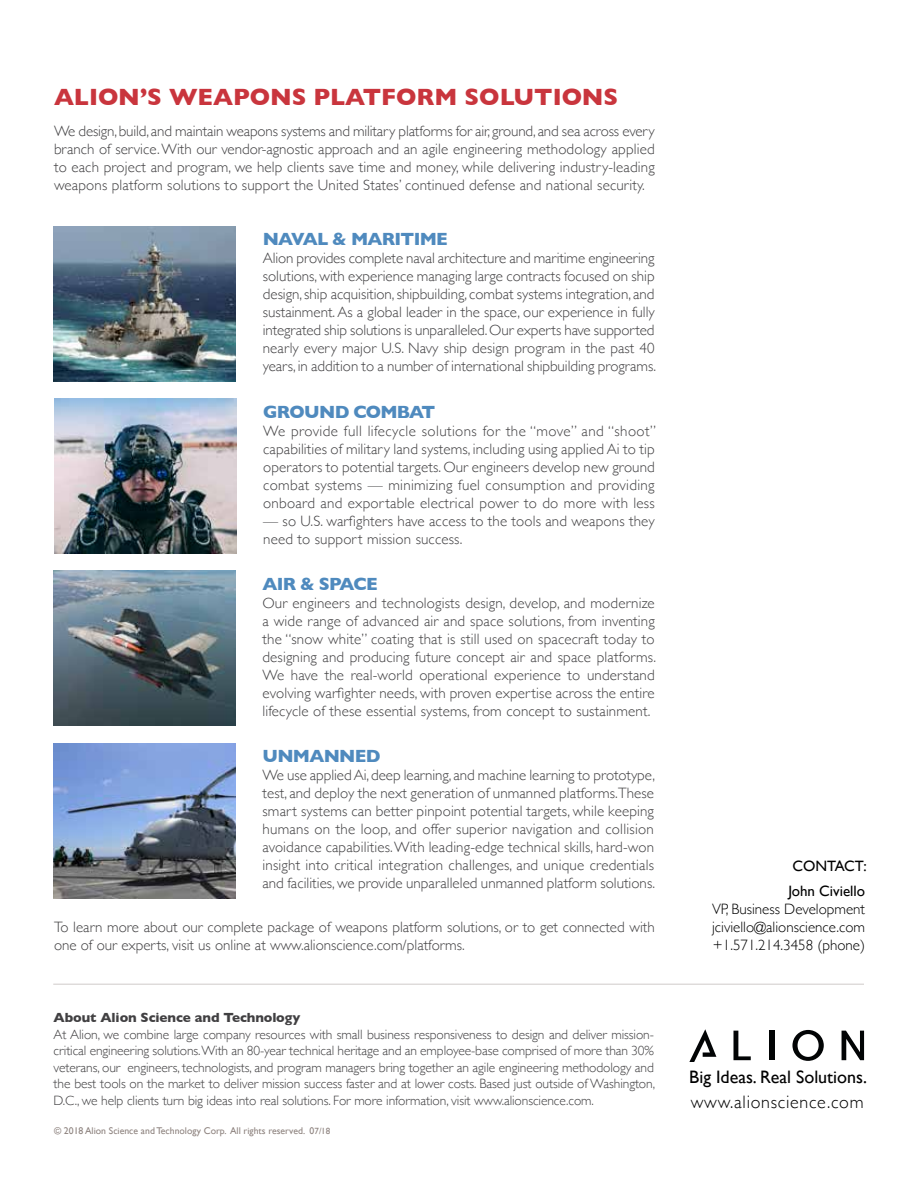
<style>
.page{position:relative;width:918px;height:1188px;background:#fff}
.page>*{position:absolute;margin:0;border:0;box-sizing:border-box;transform-origin:0 0}
.t1{font:700 24px "Gill Sans";color:#c9353d}
.t2{font:700 18px "Gill Sans";letter-spacing:-.04em;color:#4f8abe}
.t3{font:18px "Gill Sans";color:#000}
.t4{font:300 18px "Gill Sans";letter-spacing:.04em;color:#000}
.t5{font:300 15px/18px "Gill Sans";color:#414042;text-align:justify}
.t6{font:300 15px/18px "Gill Sans";color:#000;text-align:justify}
.t7{font:15px/24.8px "Gill Sans";color:#000}
.t8{font:300 13.5px/16.5px "Gill Sans";letter-spacing:-.005em;color:#414042;text-align:justify}
.t9{font:700 13.5px "Gill Sans";letter-spacing:-.005em;color:#414042}
.t10{font:9.75px "Gill Sans";color:#8d827e}
.s1{font-size:9px}
</style>
<div class="page">
<svg style="left:842px;top:1031px;width:22px;height:29px"></svg>
<svg style="left:733px;top:1031px;width:18px;height:29px"></svg>
<div style="left:769px;top:1031px;width:5px;height:29px;background:#020405"></div>
<svg style="left:792px;top:1030px;width:32px;height:31px"></svg>
<svg style="left:689px;top:1029px;width:27px;height:33px"></svg>
<hr style="left:53px;top:984px;width:811px;height:1px;background:#7d716d">
<img style="left:54px;top:399px;width:182px;height:155px">
<img style="left:54px;top:226px;width:182px;height:155px">
<img style="left:53px;top:743px;width:183px;height:155px">
<img style="left:53px;top:571px;width:183px;height:155px">
<h1 class="t1" style="left:54px;top:78px;width:566px">ALION’S WEAPONS PLATFORM SOLUTIONS</h1>
<p class="t5" style="left:54px;top:122px;width:602px">We design, build, and maintain weapons systems and military platforms for air, ground, and sea across every branch of service. With our vendor-agnostic approach and an agile engineering methodology applied to each project and program, we help clients save time and money, while delivering industry-leading weapons platform solutions to support the United States’ continued defense and national security.</p>
<p class="t2" style="left:263px;top:225px;width:187px">NAVAL &amp; MARITIME</p>
<p class="t5" style="left:263px;top:249px;width:395px">Alion provides complete naval architecture and maritime engineering solutions, with experience managing large contracts focused on ship design, ship acquisition, shipbuilding, combat systems integration, and sustainment. As a global leader in the space, our experience in fully integrated ship solutions is unparalleled. Our experts have supported nearly every major U.S. Navy ship design program in the past 40 years, in addition to a number of international shipbuilding programs.</p>
<p class="t2" style="left:263px;top:397px;width:174px">GROUND COMBAT</p>
<p class="t5" style="left:263px;top:421px;width:394px">We provide full lifecycle solutions for the “move” and “shoot” capabilities of military land systems, including using applied Ai to tip operators to potential targets. Our engineers develop new ground combat systems — minimizing fuel consumption and providing onboard and exportable electrical power to do more with less</p>
<p class="t5" style="left:263px;top:511px;width:393px">— so U.S. warfighters have access to the tools and weapons they need to support mission success.</p>
<p class="t2" style="left:262px;top:570px;width:117px">AIR &amp; SPACE</p>
<p class="t5" style="left:262px;top:593px;width:395px">Our engineers and technologists design, develop, and modernize a wide range of advanced air and space solutions, from inventing the “snow white” coating that is still used on spacecraft today to designing and producing future concept air and space platforms.<br>We have the real-world operational experience to understand evolving warfighter needs, with proven expertise across the entire lifecycle of these essential systems, from concept to sustainment.</p>
<p class="t2" style="left:262px;top:742px;width:120px">UNMANNED</p>
<p class="t5" style="left:262px;top:766px;width:394px">We use applied Ai, deep learning, and machine learning to prototype, test, and deploy the next generation of unmanned platforms.These smart systems can better pinpoint potential targets, while keeping humans on the loop, and offer superior navigation and collision avoidance capabilities. With leading-edge technical skills, hard-won insight into critical integration challenges, and unique credentials and facilities, we provide unparalleled unmanned platform solutions.</p>
<p class="t5" style="left:54px;top:917px;width:602px">To learn more about our complete package of weapons platform solutions, or to get connected with one of our experts, visit us online at www.alionscience.com/platforms.</p>
<p class="t9" style="left:54px;top:1007px;width:248px">About Alion Science and Technology</p>
<p class="t8" style="left:54px;top:1025px;width:603px">At Alion, we combine large company resources with small business responsiveness to design and deliver mission&shy;critical engineering solutions.With an 80-year technical heritage and an employee-base comprised of more than 30% veterans, our engineers, technologists, and program managers bring together an agile engineering methodology and the best tools on the market to deliver mission success faster and at lower costs. Based just outside of Washington, D.C., we help clients turn big ideas into real solutions. For more information, visit www.alionscience.com.</p>
<p class="t10" style="left:54px;top:1125px;width:278px">© 2018 Alion Science and Technology Corp. All rights reserved. 0<span class="s1">7/18</span></p>
<p class="t7" style="left:788px;top:853px;width:80px">CONTACT:<br>John Civiello</p>
<p class="t6" style="left:712px;top:899px;width:155px">VP, Business Development jciviello@alionscience.com +1.571.214.3458 (phone)</p>
<p class="t3" style="left:689px;top:1066px;width:179px">Big Ideas. Real Solutions.</p>
<p class="t4" style="left:691px;top:1088px;width:174px">www.alionscience.com</p>
</div>
